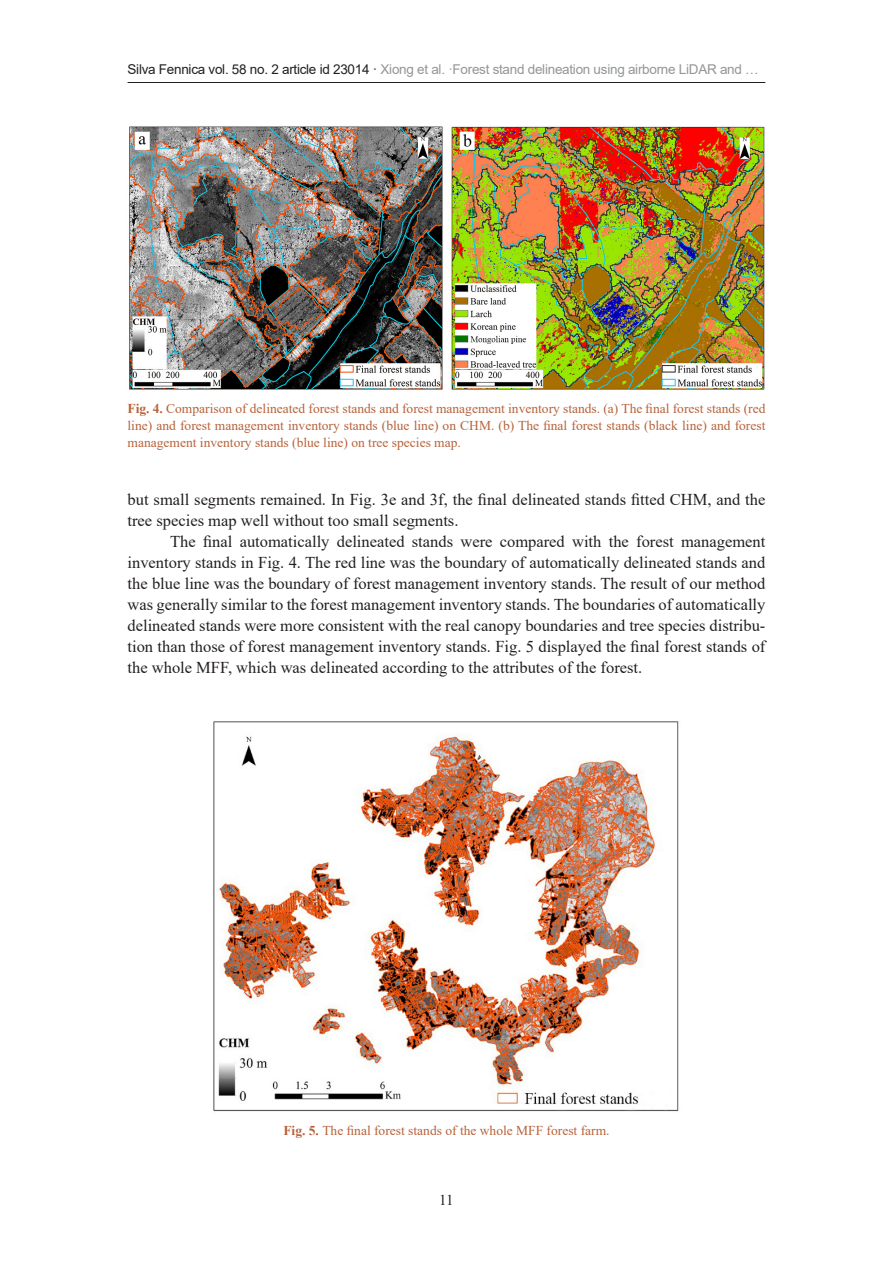
<style>
.page{position:relative;width:893px;height:1263px;background:#fff}
.page>*{position:absolute;margin:0;border:0;box-sizing:border-box;transform-origin:0 0}
.body-text{font:16.5px/21px "Times New Roman";color:#231f20;text-align:justify}
.body-text-1st{font:16.5px/21px "Times New Roman";color:#231f20}
.t1{font:15px "Times New Roman";color:#231f20}
.fig-caption{font:13.5px/17.2px "Times New Roman";color:#b7623a;text-align:justify}
.t2{font:13.5px "Arial";letter-spacing:-.02em;color:#939598}
.s1{color:#231f20}
.s2{font-weight:700}
</style>
<div class="page">
<hr style="left:128px;top:82px;width:637px;height:1px;background:#231f20">
<img style="left:213px;top:721px;width:466px;height:391px">
<img style="left:129px;top:126px;width:636px;height:264px">
<p class="t2" style="left:128px;top:60px;width:633px"><span class="s1">Silva Fennica vol. 58 no. 2 article id 23014 ·</span> Xiong et al. ·Forest stand delineation using airborne LiDAR and …</p>
<p class="fig-caption" style="left:128px;top:399px;width:639px"><span class="s2">Fig. 4.</span> Comparison of delineated forest stands and forest management inventory stands. (a) The final forest stands (red line) and forest management inventory stands (blue line) on CHM. (b) The final forest stands (black line) and forest management inventory stands (blue line) on tree species map.</p>
<p class="body-text-1st" style="left:128px;top:488px;width:639px">but small segments remained. In Fig. 3e and 3f, the final delineated stands fitted CHM, and the tree species map well without too small segments.</p>
<p class="body-text" style="left:128px;top:530px;width:639px;text-indent:43px">The final automatically delineated stands were compared with the forest management inventory stands in Fig. 4. The red line was the boundary of automatically delineated stands and the blue line was the boundary of forest management inventory stands. The result of our method was generally similar to the forest management inventory stands. The boundaries of automatically delineated stands were more consistent with the real canopy boundaries and tree species distribu&shy;tion than those of forest management inventory stands. Fig. 5 displayed the final forest stands of the whole MFF, which was delineated according to the attributes of the forest.</p>
<p class="fig-caption" style="left:283px;top:1122px;width:328px"><span class="s2">Fig. 5.</span> The final forest stands of the whole MFF forest farm.</p>
<p class="t1" style="left:439px;top:1190px;width:16px">11</p>
</div>
